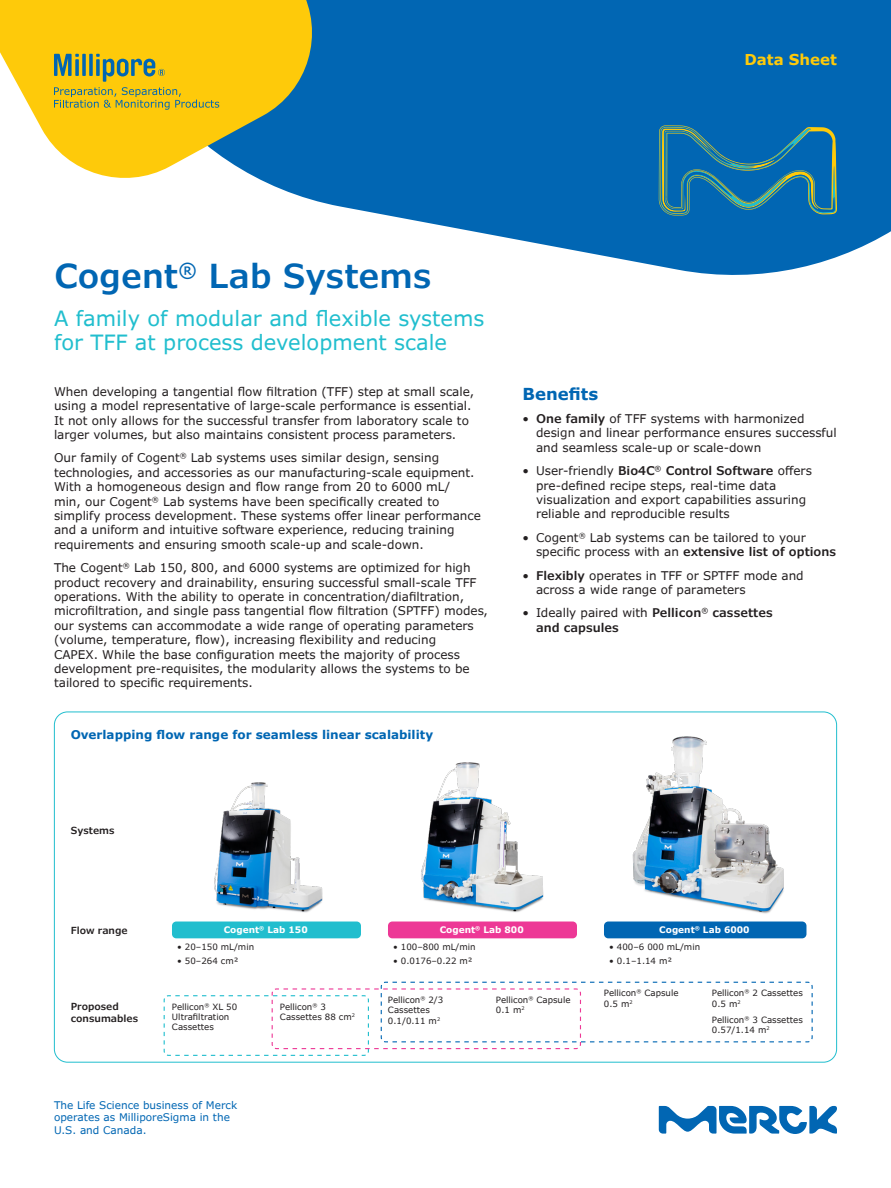
<style>
.page{position:relative;width:891px;height:1188px;background:#fff}
.page>*{position:absolute;margin:0;border:0;box-sizing:border-box;transform-origin:0 0}
.t1{font:600 33px "Verdana Pro";color:#0166b3}
.t2{font:21px/24px "Verdana Pro";color:#21bece}
.t3{font:700 16.5px "Verdana Pro";color:#0166b3}
.t4{font:700 15px "Verdana Pro";color:#feca0a}
.t5{font:12px/14.4px "Verdana Pro";color:#231f20}
.t6{font:700 12px "Verdana Pro";color:#0166b3}
.t7{font:600 12px/14.4px "Verdana Pro";color:#231f20}
.t8{font:10.5px/12.6px "Verdana Pro";color:#0166b3}
.t9{font:600 9.75px/11.7px "Verdana Pro";color:#231f20}
.t10{font:700 9px "Verdana Pro";color:#fff}
.t11{font:8.7px/10.4px "Verdana Pro";color:#231f20}
.s1{font-weight:600}
.s2{font-weight:400}
</style>
<div class="page">
<svg style="left:286px;top:0;width:605px;height:275px;background:#227abd"></svg>
<svg style="left:659px;top:125px;width:178px;height:90px;background:#1d74a2"></svg>
<svg style="left:0;top:0;width:325px;height:191px;fill:#feca0a"></svg>
<svg style="left:54px;top:54px;width:165px;height:56px;background:#cdb629"></svg>
<img style="left:632px;top:736px;width:152px;height:178px">
<img style="left:214px;top:782px;width:109px;height:131px">
<img style="left:421px;top:762px;width:123px;height:150px">
<div style="left:172px;top:922px;width:189px;height:16px;background:#21bece;border-radius:4px"></div>
<div style="left:388px;top:922px;width:189px;height:16px;background:#ed3896;border-radius:4px"></div>
<div style="left:604px;top:922px;width:202px;height:16px;background:#0166b3;border-radius:4px"></div>
<svg style="left:163px;top:981px;width:650px;height:75px"></svg>
<svg style="left:659px;top:1106px;width:178px;height:28px"></svg>
<p class="t4" style="left:744px;top:50px;width:94px">Data Sheet</p>
<h1 class="t1" style="left:54px;top:255px;width:379px">Cogent<sup>®</sup> Lab Systems</h1>
<h2 class="t2" style="left:54px;top:306px;width:432px">A family of modular and flexible systems for TFF at process development scale</h2>
<p class="t5" style="left:54px;top:384px;width:422px">When developing a tangential flow filtration (TFF) step at small scale, using a model representative of large-scale performance is essential.<br>It not only allows for the successful transfer from laboratory scale to larger volumes, but also maintains consistent process parameters.</p>
<p class="t5" style="left:54px;top:451px;width:428px">Our family of Cogent<sup>®</sup> Lab systems uses similar design, sensing technologies, and accessories as our manufacturing-scale equipment.<br>With a homogeneous design and flow range from 20 to 6000 mL/<br>min, our Cogent<sup>®</sup> Lab systems have been specifically created to simplify process development. These systems offer linear performance and a uniform and intuitive software experience, reducing training requirements and ensuring smooth scale-up and scale-down.</p>
<p class="t5" style="left:54px;top:561px;width:435px">The Cogent<sup>®</sup> Lab 150, 800, and 6000 systems are optimized for high product recovery and drainability, ensuring successful small-scale TFF operations. With the ability to operate in concentration/diafiltration, microfiltration, and single pass tangential flow filtration (SPTFF) modes, our systems can accommodate a wide range of operating parameters (volume, temperature, flow), increasing flexibility and reducing<br>CAPEX. While the base configuration meets the majority of process development pre-requisites, the modularity allows the systems to be tailored to specific requirements.</p>
<p class="t6" style="left:71px;top:726px;width:364px">Overlapping flow range for seamless linear scalability</p>
<p class="t9" style="left:71px;top:824px;width:45px">Systems</p>
<h3 class="t3" style="left:523px;top:383px;width:77px">Benefits</h3>
<p class="t5" style="left:536px;top:412px;width:302px;text-indent:-14px">• <span class="s1">One family</span> of TFF systems with harmonized design and linear performance ensures successful and seamless scale-up or scale-down</p>
<p class="t5" style="left:536px;top:464px;width:278px;text-indent:-14px">• User-friendly <span class="s1">Bio4C</span><sup>®</sup> <span class="s1">Control Software</span> offers pre-defined recipe steps, real-time data visualization and export capabilities assuring reliable and reproducible results</p>
<p class="t5" style="left:536px;top:530px;width:302px;text-indent:-14px">• Cogent<sup>®</sup> Lab systems can be tailored to your specific process with an <span class="s1">extensive list of options</span></p>
<p class="t5" style="left:536px;top:568px;width:269px;text-indent:-14px">• <span class="s1">Flexibly</span> operates in TFF or SPTFF mode and across a wide range of parameters</p>
<p class="t7" style="left:536px;top:606px;width:238px;text-indent:-14px"><span class="s2">• Ideally paired with</span> Pellicon<sup>®</sup> cassettes and capsules</p>
<p class="t9" style="left:71px;top:924px;width:58px">Flow range</p>
<p class="t10" style="left:224px;top:924px;width:86px">Cogent<sup>®</sup> Lab 150</p>
<p class="t10" style="left:440px;top:924px;width:86px">Cogent<sup>®</sup> Lab 800</p>
<p class="t10" style="left:659px;top:924px;width:92px">Cogent<sup>®</sup> Lab 6000</p>
<p class="t11" style="left:177px;top:942px;width:79px">• 20–150 mL/min</p>
<p class="t11" style="left:177px;top:956px;width:63px">• 50–264 cm²</p>
<p class="t11" style="left:393px;top:942px;width:84px">• 100–800 mL/min</p>
<p class="t11" style="left:393px;top:956px;width:81px">• 0.0176–0.22 m²</p>
<p class="t11" style="left:609px;top:942px;width:93px">• 400–6 000 mL/min</p>
<p class="t11" style="left:609px;top:956px;width:65px">• 0.1–1.14 m²</p>
<p class="t9" style="left:71px;top:1001px;width:69px">Proposed consumables</p>
<p class="t11" style="left:172px;top:1002px;width:67px">Pellicon<sup>®</sup> XL 50<br>Ultrafiltration<br>Cassettes</p>
<p class="t11" style="left:280px;top:1002px;width:76px">Pellicon<sup>®</sup> 3<br>Cassettes 88 cm<sup>2</sup></p>
<p class="t11" style="left:388px;top:995px;width:57px">Pellicon<sup>®</sup> 2/3<br>Cassettes<br>0.1/0.11 m<sup>2</sup></p>
<p class="t11" style="left:496px;top:995px;width:76px">Pellicon<sup>®</sup> Capsule<br>0.1 m<sup>2</sup></p>
<p class="t11" style="left:604px;top:988px;width:76px">Pellicon<sup>®</sup> Capsule<br>0.5 m<sup>2</sup></p>
<p class="t11" style="left:712px;top:988px;width:92px">Pellicon<sup>®</sup> 2 Cassettes<br>0.5 m<sup>2</sup></p>
<p class="t11" style="left:712px;top:1015px;width:92px">Pellicon<sup>®</sup> 3 Cassettes<br>0.57/1.14 m<sup>2</sup></p>
<p class="t8" style="left:54px;top:1099px;width:185px">The Life Science business of Merck operates as MilliporeSigma in the<br>U.S. and Canada.</p>
</div>
